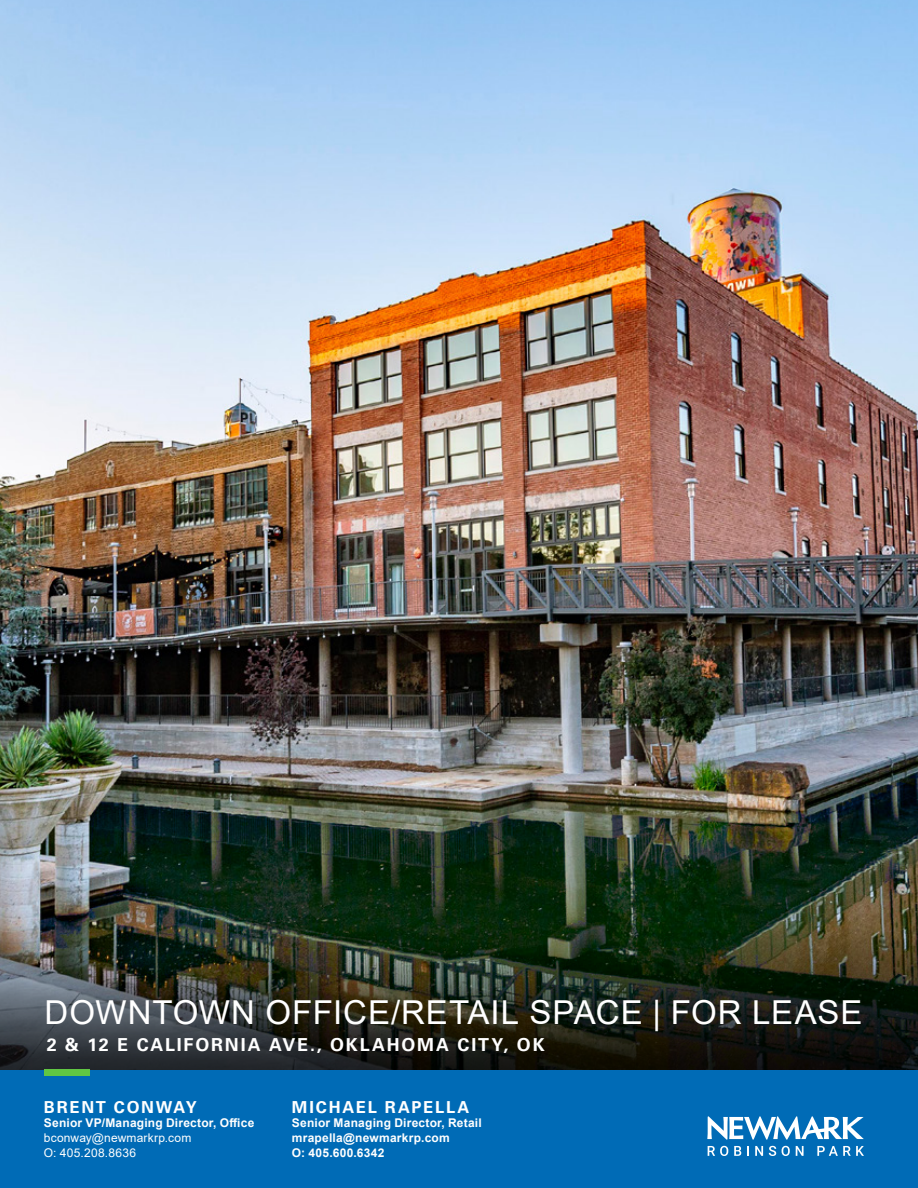
<style>
.page{position:relative;width:918px;height:1188px;background:#fff}
.page>*{position:absolute;margin:0;border:0;box-sizing:border-box;transform-origin:0 0}
.t1{font:33px "Arial";letter-spacing:.03em;color:#fff}
.t2{font:700 17.85px "Univers LT Pro 65";letter-spacing:.105em;color:#fff}
.t3{font:700 16.5px "Univers LT Pro 65";letter-spacing:.105em;color:#fff}
.t4{font:700 12px/15px "Arial";letter-spacing:.02em;color:#fff}
.t5{font:12px/15px "Arial";letter-spacing:.015em;color:#fff}
</style>
<div class="page">
<img style="left:0;top:0;width:918px;height:926px">
<img style="left:0;top:926px;width:918px;height:143px">
<div style="left:0;top:1071px;width:918px;height:117px;background:#006bb6"></div>
<div style="left:44px;top:1069px;width:45px;height:7px;background:#60c644"></div>
<svg style="left:708px;top:1146px;width:20px;height:10px"></svg>
<svg style="left:734px;top:1146px;width:7px;height:10px"></svg>
<svg style="left:747px;top:1146px;width:2px;height:10px"></svg>
<svg style="left:755px;top:1146px;width:8px;height:10px"></svg>
<svg style="left:769px;top:1146px;width:7px;height:10px"></svg>
<svg style="left:782px;top:1146px;width:8px;height:10px"></svg>
<svg style="left:796px;top:1146px;width:8px;height:10px"></svg>
<svg style="left:817px;top:1146px;width:47px;height:10px"></svg>
<svg style="left:707px;top:1116px;width:157px;height:24px"></svg>
<h1 class="t1" style="left:45px;top:990px;width:820px">DOWNTOWN OFFICE/RETAIL SPACE | FOR LEASE</h1>
<h2 class="t2" style="left:47px;top:1032px;width:499px">2 &amp; 12 E CALIFORNIA AVE., OKLAHOMA CITY, OK</h2>
<h3 class="t3" style="left:44px;top:1096px;width:154px">BRENT CONWAY</h3>
<p class="t4" style="left:44px;top:1115px;width:212px">Senior VP/Managing Director, Office</p>
<p class="t5" style="left:44px;top:1130px;width:149px">bconway@newmarkrp.com<br>O: 405.208.8636</p>
<h3 class="t3" style="left:292px;top:1096px;width:179px">MICHAEL RAPELLA</h3>
<p class="t4" style="left:292px;top:1115px;width:191px">Senior Managing Director, Retail mrapella@newmarkrp.com<br>O: 405.600.6342</p>
</div>
